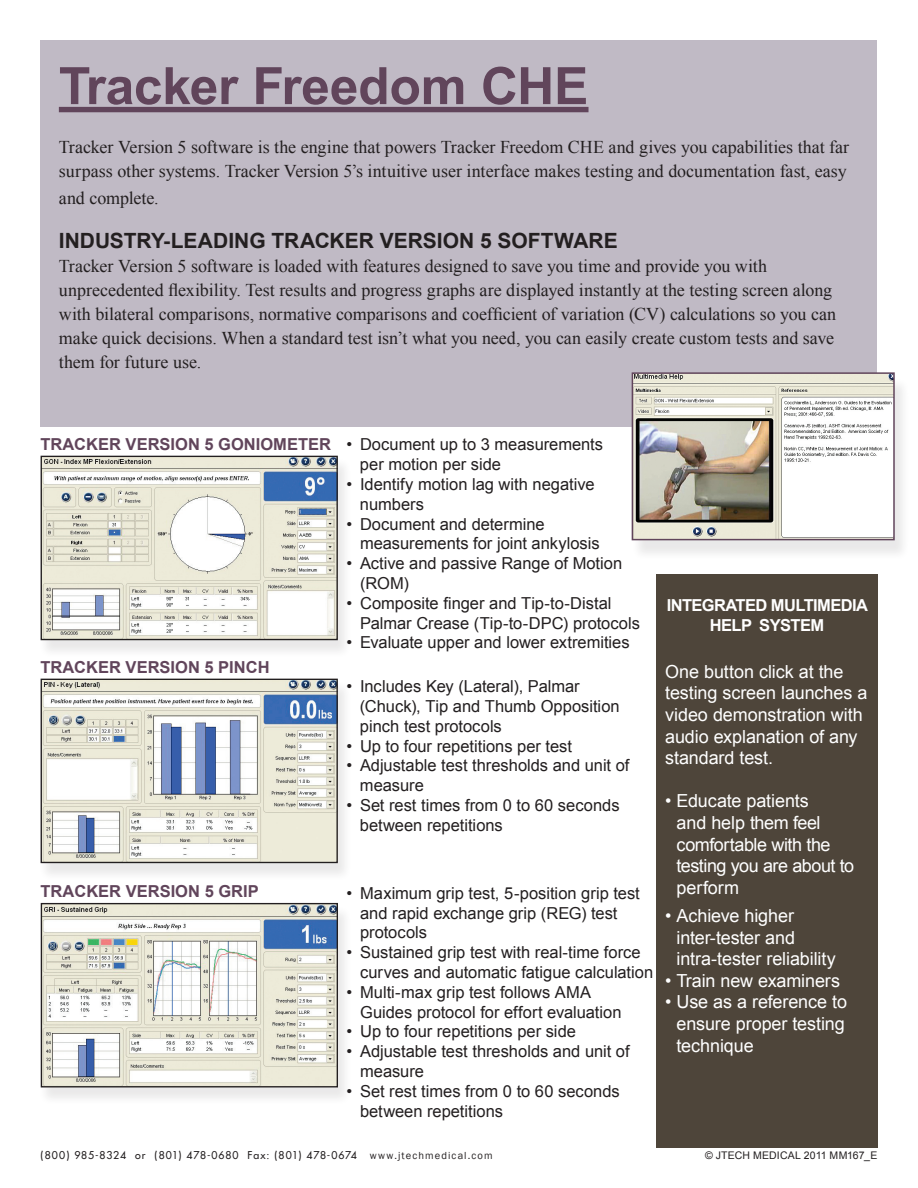
<style>
.page{position:relative;width:918px;height:1188px;background:#fff}
.page>*{position:absolute;margin:0;border:0;box-sizing:border-box;transform-origin:0 0}
.t1{font:700 51.6px "Arial";letter-spacing:-.005em;color:#61455b}
.t2{font:700 21px "Arial";color:#231f20}
.Paragraph{font:18px/24px "Times New Roman";color:#231f20}
.t3{font:18px/21.6px "Arial";letter-spacing:-.01em;color:#fff}
.t4{font:16.5px/19.8px "Arial";color:#231f20}
.t5{font:700 16.5px "Arial";color:#61455b}
.t6{font:700 16.5px/19.8px "Arial";letter-spacing:-.035em;color:#fff;text-align:center}
.t7{font:10.5px "Futura";letter-spacing:.08em;color:#231f20}
.t8{font:10.5px "Arial";letter-spacing:.02em;color:#231f20}
.s1{font-family:"Franklin Gothic"}
</style>
<div class="page">
<div style="left:40px;top:40px;width:838px;height:387px;background:#c0bac5"></div>
<div style="left:38px;top:457px;width:314px;height:201px;background:#231f20;opacity:.1"></div>
<img style="left:43px;top:458px;width:293px;height:180px">
<div style="left:41px;top:456px;width:297px;height:184px;border:1px solid #231f20"></div>
<div style="left:38px;top:680px;width:314px;height:201px;background:#231f20;opacity:.1"></div>
<img style="left:43px;top:681px;width:293px;height:180px">
<div style="left:41px;top:679px;width:297px;height:184px;border:1px solid #231f20"></div>
<div style="left:631px;top:377px;width:280px;height:184px;background:#231f20;opacity:.1"></div>
<img style="left:635px;top:375px;width:257px;height:162px">
<div style="left:632px;top:372px;width:263px;height:168px;border:2px solid #61455b"></div>
<div style="left:656px;top:574px;width:222px;height:574px;background:#4e453a"></div>
<div style="left:59px;top:107px;width:530px;height:5px;background:#61455b"></div>
<div style="left:38px;top:905px;width:314px;height:201px;background:#231f20;opacity:.1"></div>
<img style="left:43px;top:905px;width:293px;height:180px">
<div style="left:41px;top:903px;width:297px;height:184px;border:1px solid #231f20"></div>
<p class="t1" style="left:59px;top:52px;width:531px">Tracker Freedom CHE</p>
<p class="Paragraph" style="left:59px;top:135px;width:792px">Tracker Version 5 software is the engine that powers Tracker Freedom CHE and gives you capabilities that far surpass other systems. Tracker Version 5’s intuitive user interface makes testing and documentation fast, easy</p>
<p class="Paragraph" style="left:59px;top:186px;width:101px">and complete.</p>
<p class="t2" style="left:59px;top:227px;width:560px">INDUSTRY-LEADING TRACKER VERSION 5 SOFTWARE</p>
<p class="Paragraph" style="left:59px;top:254px;width:779px">Tracker Version 5 software is loaded with features designed to save you time and provide you with unprecedented flexibility. Test results and progress graphs are displayed instantly at the testing screen along with bilateral comparisons, normative comparisons and coefficient of variation (CV) calculations so you can make quick decisions. When a standard test isn’t what you need, you can easily create custom tests and save them for future use.</p>
<p class="t5" style="left:40px;top:434px;width:292px">TRACKER VERSION 5 GONIOMETER</p>
<p class="t5" style="left:40px;top:656px;width:231px">TRACKER VERSION 5 PINCH</p>
<p class="t4" style="left:360px;top:435px;width:245px;text-indent:-13px">• Document up to 3 measurements per motion per side</p>
<p class="t4" style="left:360px;top:474px;width:236px;text-indent:-13px">• Identify motion lag with negative numbers</p>
<p class="t4" style="left:360px;top:514px;width:241px;text-indent:-14px">• Document and determine measurements for joint ankylosis</p>
<p class="t4" style="left:360px;top:554px;width:264px;text-indent:-14px">• Active and passive Range of Motion (ROM)</p>
<p class="t4" style="left:360px;top:593px;width:282px;text-indent:-14px">• Composite finger and Tip-to-Distal<br>Palmar Crease (Tip-to-DPC) protocols</p>
<p class="t4" style="left:346px;top:633px;width:285px">• Evaluate upper and lower extremities</p>
<p class="t4" style="left:360px;top:677px;width:261px;text-indent:-13px">• Includes Key (Lateral), Palmar (Chuck), Tip and Thumb Opposition pinch test protocols</p>
<p class="t4" style="left:346px;top:736px;width:227px">• Up to four repetitions per test</p>
<p class="t4" style="left:360px;top:756px;width:271px;text-indent:-13px">• Adjustable test thresholds and unit of measure</p>
<p class="t4" style="left:360px;top:796px;width:261px;text-indent:-13px">• Set rest times from 0 to 60 seconds between repetitions</p>
<p class="t5" style="left:41px;top:880px;width:220px">TRACKER VERSION 5 GRIP</p>
<p class="t4" style="left:360px;top:883px;width:281px;text-indent:-13px">• Maximum grip test, 5-position grip test and rapid exchange grip (REG) test protocols</p>
<p class="t4" style="left:360px;top:943px;width:295px;text-indent:-13px">• Sustained grip test with real-time force curves and automatic fatigue calculation</p>
<p class="t4" style="left:360px;top:982px;width:263px;text-indent:-13px">• Multi-max grip test follows AMA<br>Guides protocol for effort evaluation</p>
<p class="t4" style="left:347px;top:1022px;width:231px">• Up to four repetitions per side</p>
<p class="t4" style="left:360px;top:1042px;width:271px;text-indent:-13px">• Adjustable test thresholds and unit of measure</p>
<p class="t4" style="left:360px;top:1081px;width:261px;text-indent:-13px">• Set rest times from 0 to 60 seconds between repetitions</p>
<p class="t6" style="left:667px;top:596px;width:203px">INTEGRATED MULTIMEDIA<br>HELP SYSTEM</p>
<p class="t3" style="left:665px;top:661px;width:204px">One button click at the testing screen launches a video demonstration with audio explanation of any standard test.</p>
<p class="t3" style="left:677px;top:790px;width:179px;text-indent:-11px">• Educate patients<br>and help them feel comfortable with the testing you are about to perform</p>
<p class="t3" style="left:677px;top:905px;width:161px;text-indent:-11px">• Achieve higher inter-tester and intra-tester reliability</p>
<p class="t3" style="left:665px;top:970px;width:176px">• Train new examiners</p>
<p class="t3" style="left:677px;top:992px;width:172px;text-indent:-11px">• Use as a reference to ensure proper testing technique</p>
<p class="t7" style="left:40px;top:1148px;width:454px">(800) 985-8324 or (801) 478-0680 Fax: (801) 478-0674 <span class="s1">www.jtechmedical.com</span></p>
<p class="t8" style="left:705px;top:1148px;width:174px">© JTECH MEDICAL 2011 MM167_E</p>
</div>
